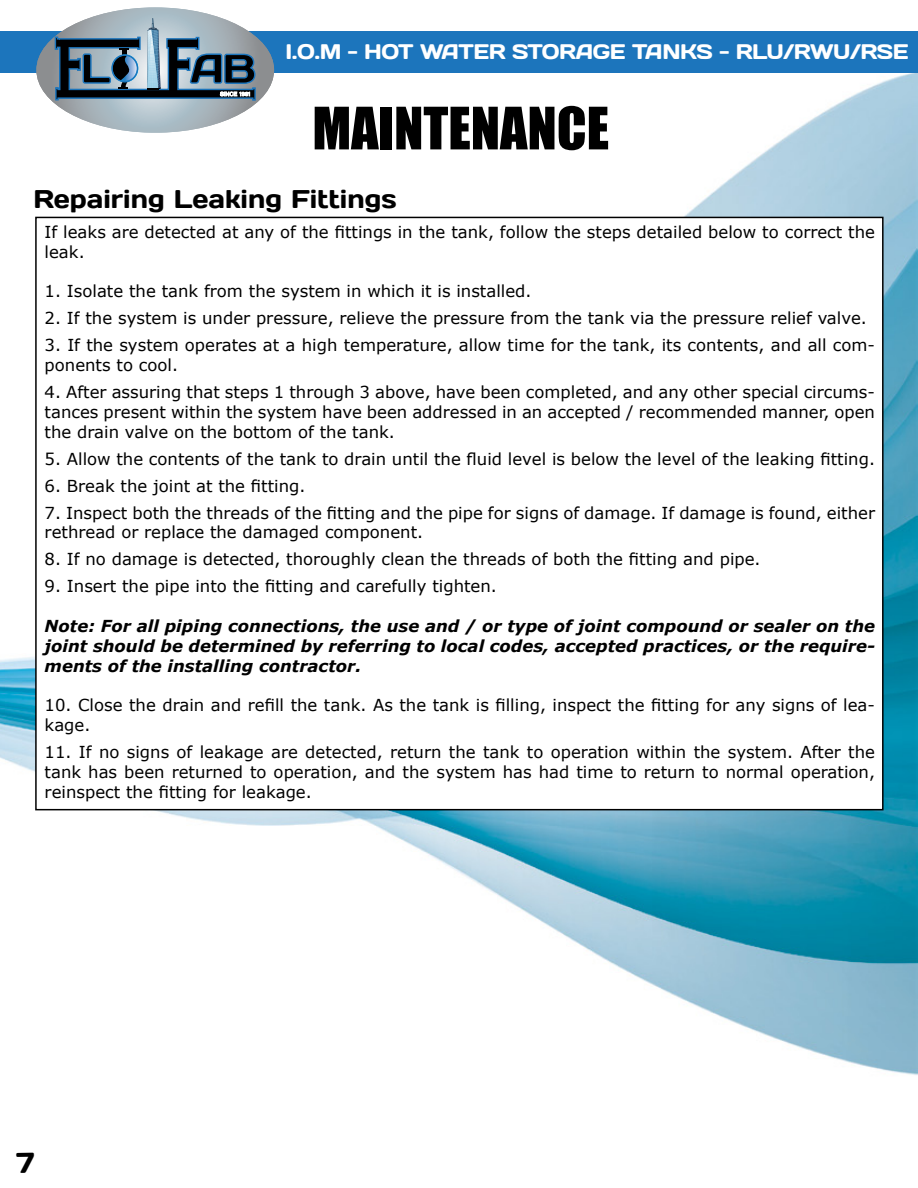
<style>
.page{position:relative;width:918px;height:1188px;background:#fff}
.page>*{position:absolute;margin:0;border:0;box-sizing:border-box;transform-origin:0 0}
.t1{font:54px "Impact";color:#000}
.t2{font:25.5px "Days";color:#000}
.t3{font:21px "Days";letter-spacing:-.02em;color:#fff}
.t4{font:16.5px/19.8px "Verdana";color:#000}
.t5{font:italic 700 16.5px/19.8px "Verdana";color:#000;text-align:justify}
</style>
<div class="page">
<img style="left:0;top:72px;width:918px;height:1003px">
<div style="left:0;top:31px;width:918px;height:41px;background:#1c75bc"></div>
<svg style="left:36px;top:7px;width:238px;height:126px"></svg>
<div style="left:36px;top:217px;width:847px;height:593px;background:#fff"></div>
<p class="t3" style="left:285px;top:38px;width:625px">I.O.M - HOT WATER STORAGE TANKS - RLU/RWU/RSE</p>
<h1 class="t1" style="left:312px;top:86px;width:298px">MAINTENANCE</h1>
<h2 class="t2" style="left:33px;top:183px;width:365px">Repairing Leaking Fittings</h2>
<p class="t4" style="left:45px;top:222px;width:832px">If leaks are detected at any of the fittings in the tank, follow the steps detailed below to correct the leak.</p>
<p class="t4" style="left:45px;top:281px;width:488px">1. Isolate the tank from the system in which it is installed.</p>
<p class="t4" style="left:45px;top:308px;width:824px">2. If the system is under pressure, relieve the pressure from the tank via the pressure relief valve.</p>
<p class="t4" style="left:45px;top:335px;width:832px">3. If the system operates at a high temperature, allow time for the tank, its contents, and all com&shy;ponents to cool.</p>
<p class="t4" style="left:45px;top:382px;width:832px;text-align:justify">4. After assuring that steps 1 through 3 above, have been completed, and any other special circums&shy;tances present within the system have been addressed in an accepted / recommended manner, open the drain valve on the bottom of the tank.</p>
<p class="t4" style="left:45px;top:448px;width:832px">5. Allow the contents of the tank to drain until the fluid level is below the level of the leaking fitting.</p>
<p class="t4" style="left:45px;top:475px;width:262px">6. Break the joint at the fitting.</p>
<p class="t4" style="left:45px;top:502px;width:832px">7. Inspect both the threads of the fitting and the pipe for signs of damage. If damage is found, either rethread or replace the damaged component.</p>
<p class="t4" style="left:45px;top:549px;width:718px">8. If no damage is detected, thoroughly clean the threads of both the fitting and pipe.</p>
<p class="t4" style="left:45px;top:576px;width:454px">9. Insert the pipe into the fitting and carefully tighten.</p>
<p class="t5" style="left:45px;top:616px;width:832px">Note: For all piping connections, the use and / or type of joint compound or sealer on the joint should be determined by referring to local codes, accepted practices, or the require&shy;ments of the installing contractor.</p>
<p class="t4" style="left:45px;top:695px;width:832px">10. Close the drain and refill the tank. As the tank is filling, inspect the fitting for any signs of lea&shy;kage.</p>
<p class="t4" style="left:45px;top:742px;width:832px;text-align:justify">11. If no signs of leakage are detected, return the tank to operation within the system. After the tank has been returned to operation, and the system has had time to return to normal operation, reinspect the fitting for leakage.</p>
</div>
